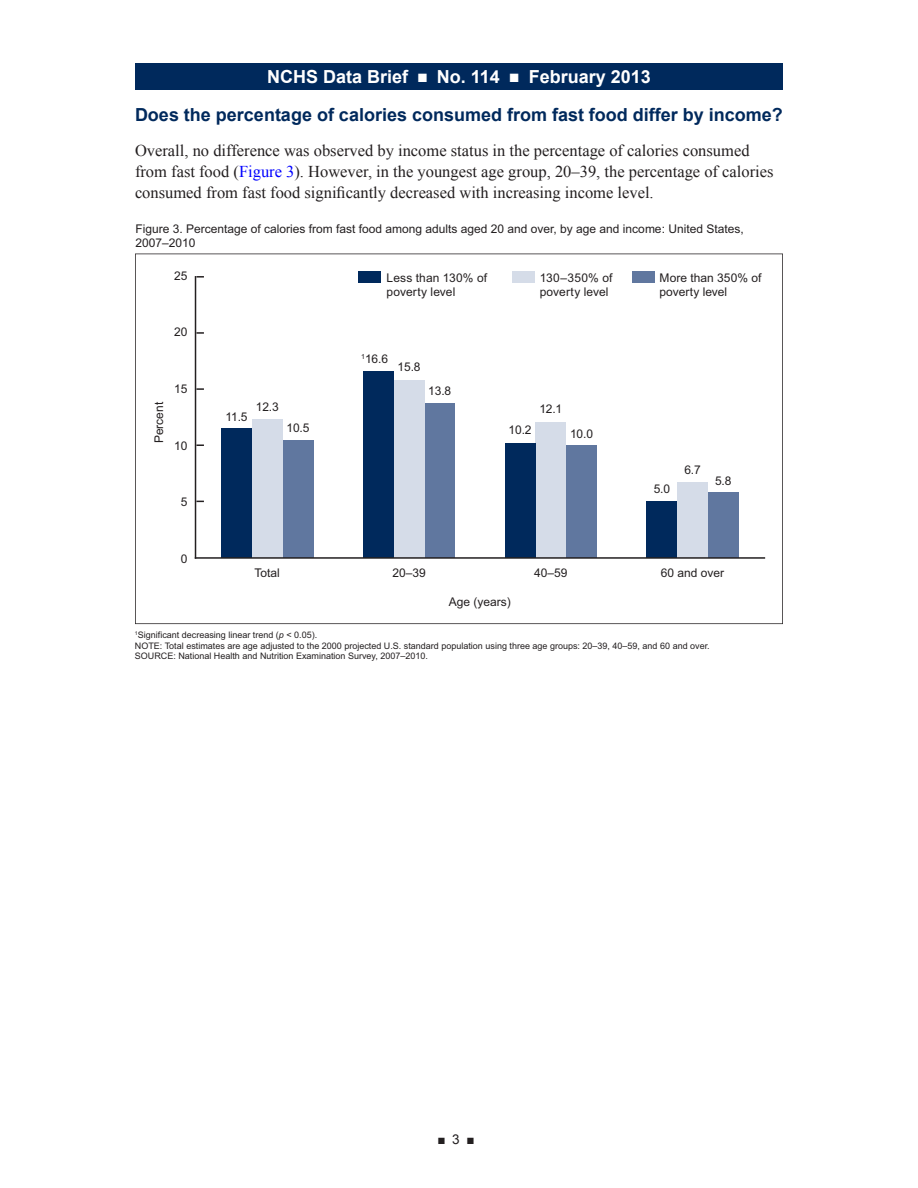
<style>
.page{position:relative;width:918px;height:1188px;background:#fff}
.page>*{position:absolute;margin:0;border:0;box-sizing:border-box;transform-origin:0 0}
.Heading_1{font:700 18px "Arial";color:#00295c}
.t1{font:700 18px "Arial";color:#fff}
.t2{font:16.5px/21px "Times New Roman";color:#231f20}
.t3{font:13.5px "Arial";color:#231f20}
.t4{font:12px/13.5px "Arial";color:#231f20}
.t5{font:9px/10.5px "Arial";color:#231f20}
.s1{color:#00f}
.s2{font-style:italic}
</style>
<div class="page">
<div style="left:135px;top:63px;width:648px;height:27px;background:#00295c"></div>
<svg style="left:135px;top:254px;width:648px;height:370px"></svg>
<div style="left:512px;top:271px;width:22px;height:11px;background:#d5dce8"></div>
<div style="left:359px;top:271px;width:22px;height:11px;background:#00295c"></div>
<svg style="left:196px;top:444px;width:8px;height:2px"></svg>
<svg style="left:196px;top:388px;width:8px;height:2px"></svg>
<svg style="left:196px;top:332px;width:8px;height:2px"></svg>
<svg style="left:196px;top:276px;width:8px;height:2px"></svg>
<div style="left:283px;top:440px;width:30px;height:118px;background:#60779f"></div>
<div style="left:424px;top:403px;width:31px;height:155px;background:#60779f"></div>
<div style="left:566px;top:445px;width:31px;height:113px;background:#60779f"></div>
<div style="left:708px;top:492px;width:31px;height:66px;background:#60779f"></div>
<div style="left:252px;top:419px;width:31px;height:139px;background:#d5dce8"></div>
<div style="left:394px;top:380px;width:30px;height:178px;background:#d5dce8"></div>
<div style="left:535px;top:422px;width:31px;height:136px;background:#d5dce8"></div>
<div style="left:677px;top:482px;width:31px;height:76px;background:#d5dce8"></div>
<div style="left:221px;top:428px;width:31px;height:130px;background:#00295c"></div>
<div style="left:363px;top:371px;width:31px;height:187px;background:#00295c"></div>
<div style="left:505px;top:443px;width:30px;height:115px;background:#00295c"></div>
<div style="left:647px;top:501px;width:30px;height:57px;background:#00295c"></div>
<hr style="left:196px;top:557px;width:568px;height:2px;background:#231f20">
<h1 class="t1" style="left:267px;top:65px;width:385px">NCHS Data Brief ■ No. 114 ■ February 2013</h1>
<p class="Heading_1" style="left:135px;top:103px;width:649px">Does the percentage of calories consumed from fast food differ by income?</p>
<p class="t2" style="left:135px;top:139px;width:640px">Overall, no difference was observed by income status in the percentage of calories consumed from fast food (<span class="s1">Figure 3</span>). However, in the youngest age group, 20–39, the percentage of calories consumed from fast food significantly decreased with increasing income level.</p>
<p class="t4" style="left:135px;top:222px;width:610px">Figure 3. Percentage of calories from fast food among adults aged 20 and over, by age and income: United States,<br>2007–2010</p>
<p class="t4" style="left:174px;top:269px;width:15px">25</p>
<p class="t4" style="left:174px;top:326px;width:15px">20</p>
<p class="t4" style="left:174px;top:382px;width:15px">15</p>
<p class="t4" style="left:152px;top:443px;width:43px;rotate:-90deg">Percent</p>
<p class="t4" style="left:226px;top:410px;width:24px">11.5</p>
<p class="t4" style="left:174px;top:439px;width:15px">10</p>
<p class="t4" style="left:256px;top:400px;width:24px">12.3</p>
<p class="t4" style="left:287px;top:421px;width:24px">10.5</p>
<p class="t4" style="left:181px;top:495px;width:8px">5</p>
<p class="t4" style="left:181px;top:552px;width:8px">0</p>
<p class="t4" style="left:387px;top:271px;width:102px">Less than 130% of poverty level</p>
<p class="t4" style="left:361px;top:352px;width:28px"><sup>1</sup>16.6</p>
<p class="t4" style="left:398px;top:360px;width:24px">15.8</p>
<p class="t4" style="left:428px;top:385px;width:24px">13.8</p>
<p class="t4" style="left:540px;top:271px;width:74px">130–350% of poverty level</p>
<p class="t4" style="left:509px;top:423px;width:24px">10.2</p>
<p class="t4" style="left:539px;top:402px;width:24px">12.1</p>
<p class="t4" style="left:570px;top:427px;width:24px">10.0</p>
<p class="t4" style="left:660px;top:271px;width:103px">More than 350% of poverty level</p>
<p class="t4" style="left:654px;top:482px;width:18px">5.0</p>
<p class="t4" style="left:684px;top:463px;width:18px">6.7</p>
<p class="t4" style="left:715px;top:474px;width:18px">5.8</p>
<p class="t4" style="left:255px;top:567px;width:27px">Total</p>
<p class="t4" style="left:392px;top:567px;width:35px">20–39</p>
<p class="t4" style="left:534px;top:567px;width:35px">40–59</p>
<p class="t4" style="left:661px;top:567px;width:65px">60 and over</p>
<p class="t4" style="left:449px;top:595px;width:64px">Age (years)</p>
<p class="t5" style="left:135px;top:630px;width:576px"><sup>1</sup>Significant decreasing linear trend (<span class="s2">p</span> &lt; 0.05).<br>NOTE: Total estimates are age adjusted to the 2000 projected U.S. standard population using three age groups: 20–39, 40–59, and 60 and over.<br>SOURCE: National Health and Nutrition Examination Survey, 2007–2010.</p>
<p class="t3" style="left:437px;top:1130px;width:39px">■ 3 ■</p>
</div>
